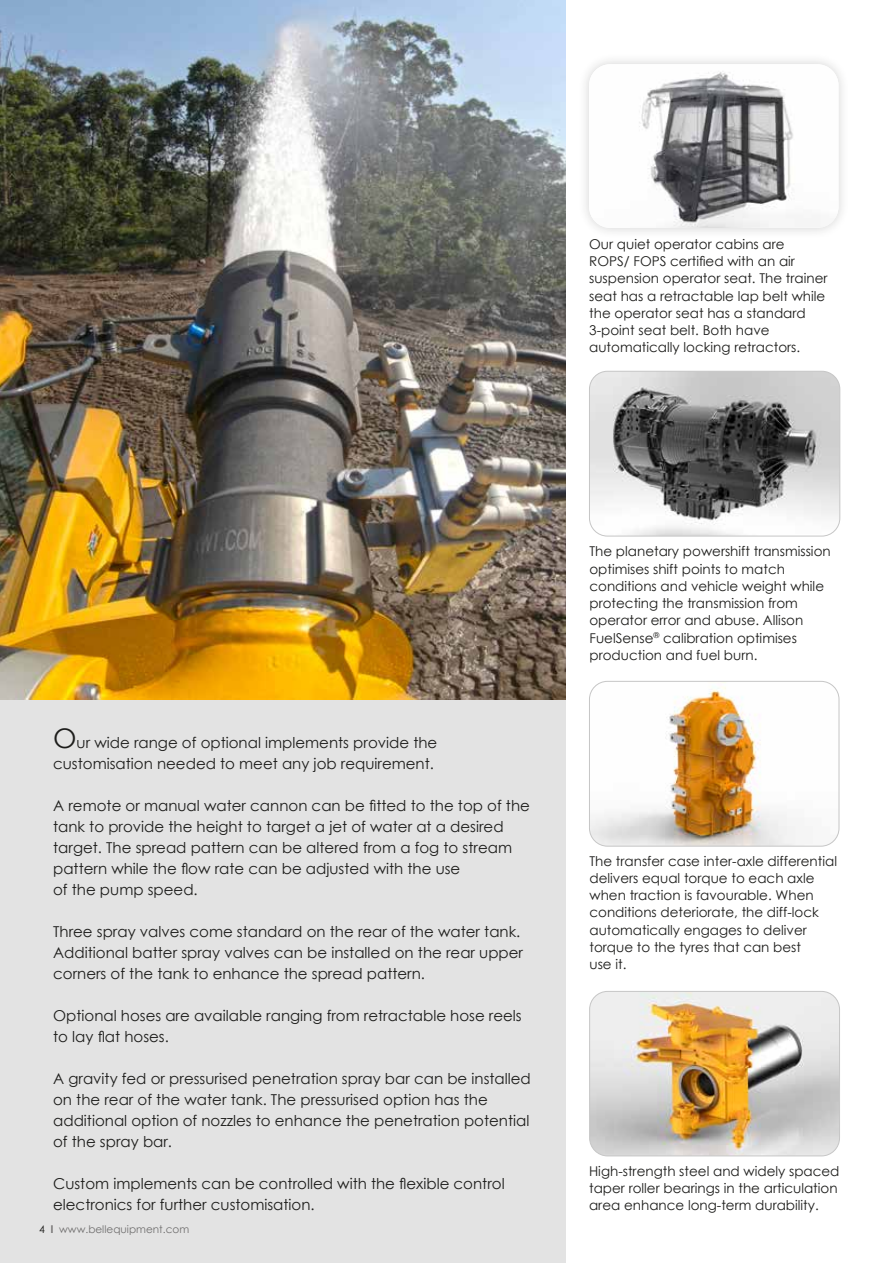
<style>
.page{position:relative;width:893px;height:1263px;background:#fff}
.page>*{position:absolute;margin:0;border:0;box-sizing:border-box;transform-origin:0 0}
.t1{font:15px/21px "Century Gothic";color:#1d1d1b}
.t2{font:13.5px/17.2px "Century Gothic";color:#1d1d1b}
.t3{font:10.5px "Century Gothic";color:#706f6f}
.s1{font-size:27px}
.s2{color:#1d1d1b}
.s3{font-weight:700}
</style>
<div class="page">
<div style="left:0;top:0;width:566px;height:1263px;background:#e3e3e3"></div>
<div style="left:577px;top:53px;width:273px;height:186px;background:#1d1d1b;opacity:.2"></div>
<img style="left:589px;top:64px;width:249px;height:164px">
<img style="left:0;top:0;width:566px;height:699px">
<img style="left:589px;top:681px;width:250px;height:165px">
<div style="left:589px;top:681px;width:250px;height:165px;border:1px solid #c6c6c6;border-radius:18px"></div>
<img style="left:589px;top:371px;width:251px;height:165px">
<div style="left:589px;top:371px;width:251px;height:165px;border:1px solid #c6c6c6;border-radius:18px"></div>
<img style="left:590px;top:991px;width:249px;height:165px">
<div style="left:589px;top:991px;width:251px;height:165px;border:1px solid #c6c6c6;border-radius:18px"></div>
<p class="t2" style="left:589px;top:235px;width:240px">Our quiet operator cabins are ROPS/ FOPS certified with an air suspension operator seat. The trainer seat has a retractable lap belt while the operator seat has a standard 3-point seat belt. Both have automatically locking retractors.</p>
<p class="t1" style="left:53px;top:732px;width:386px"><span class="s1">O</span>ur wide range of optional implements provide the customisation needed to meet any job requirement.</p>
<p class="t1" style="left:53px;top:795px;width:478px">A remote or manual water cannon can be fitted to the top of the tank to provide the height to target a jet of water at a desired target. The spread pattern can be altered from a fog to stream pattern while the flow rate can be adjusted with the use<br>of the pump speed.</p>
<p class="t1" style="left:53px;top:921px;width:471px">Three spray valves come standard on the rear of the water tank.<br>Additional batter spray valves can be installed on the rear upper corners of the tank to enhance the spread pattern.</p>
<p class="t1" style="left:53px;top:1005px;width:470px">Optional hoses are available ranging from retractable hose reels to lay flat hoses.</p>
<p class="t1" style="left:53px;top:1068px;width:479px">A gravity fed or pressurised penetration spray bar can be installed on the rear of the water tank. The pressurised option has the additional option of nozzles to enhance the penetration potential of the spray bar.</p>
<p class="t1" style="left:53px;top:1173px;width:453px">Custom implements can be controlled with the flexible control electronics for further customisation.</p>
<p class="t3" style="left:39px;top:1223px;width:151px"><span class="s2">4</span> <span class="s3">l</span> www.bellequipment.com</p>
<p class="t3" style="left:41px;top:1223px;width:151px"><span class="s2">4</span> <span class="s3">l</span> www.bellequipment.com</p>
<p class="t2" style="left:589px;top:543px;width:243px">The planetary powershift transmission optimises shift points to match conditions and vehicle weight while protecting the transmission from operator error and abuse. Allison FuelSense<sup>®</sup> calibration optimises production and fuel burn.</p>
<p class="t2" style="left:589px;top:852px;width:249px">The transfer case inter-axle differential delivers equal torque to each axle when traction is favourable. When conditions deteriorate, the diff-lock automatically engages to deliver torque to the tyres that can best<br>use it.</p>
<p class="t2" style="left:589px;top:1162px;width:252px">High-strength steel and widely spaced taper roller bearings in the articulation area enhance long-term durability.</p>
</div>
